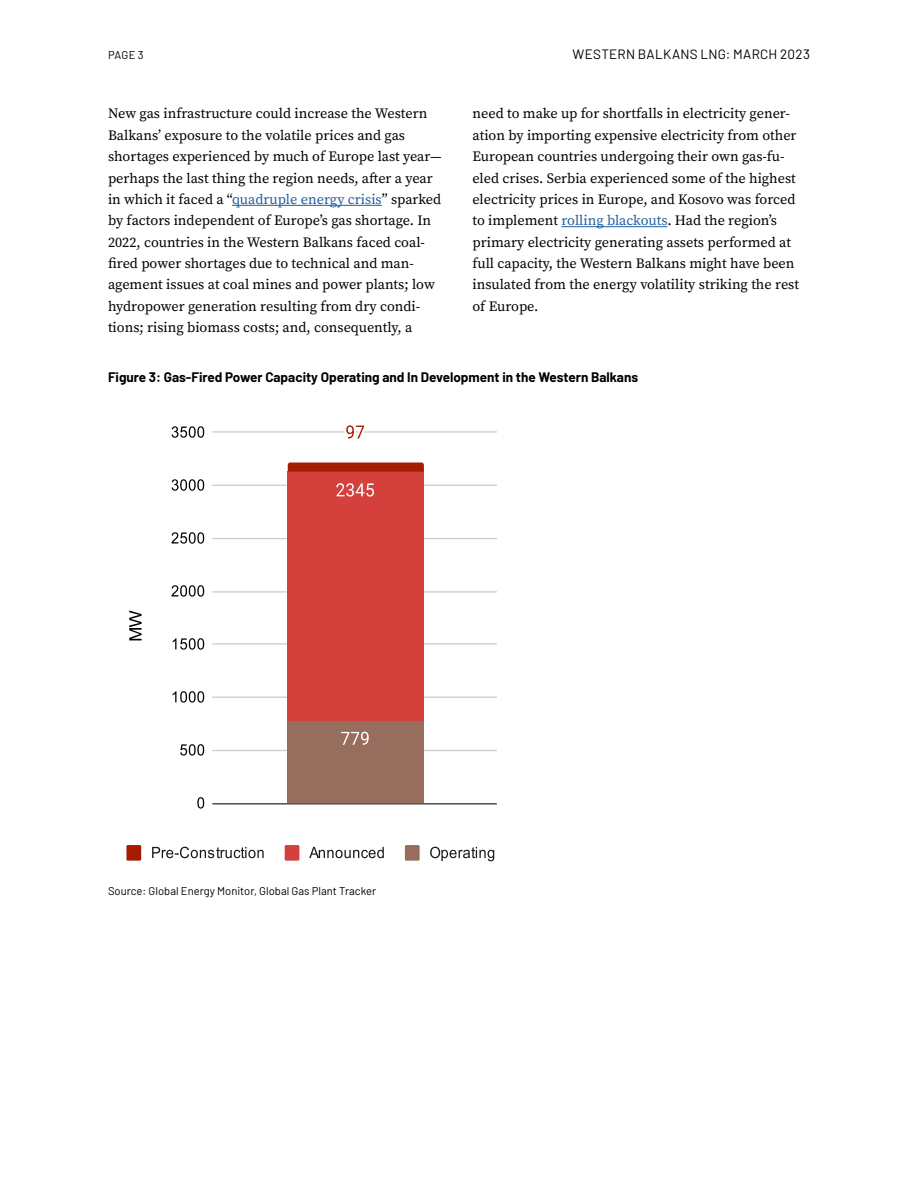
<style>
.page{position:relative;width:918px;height:1188px;background:#fff}
.page>*{position:absolute;margin:0;border:0;box-sizing:border-box;transform-origin:0 0}
.t1{font:14.25px/21.3px "Source Serif Pro";color:#000}
.t2{font:700 13.5px "Barlow";color:#000}
.t3{font:13.5px "Barlow";letter-spacing:.02em;color:#000}
.t4{font:11.25px "Barlow";color:#000}
.s1{color:#215e9e}
</style>
<div class="page">
<hr style="left:232px;top:205px;width:150px;height:1px;background:#215e9e">
<hr style="left:561px;top:226px;width:106px;height:1px;background:#215e9e">
<hr style="left:212px;top:803px;width:285px;height:1px;background:#333">
<hr style="left:212px;top:750px;width:285px;height:1px;background:#ccc">
<hr style="left:212px;top:697px;width:285px;height:1px;background:#ccc">
<hr style="left:212px;top:643px;width:285px;height:2px;background:#ccc">
<hr style="left:212px;top:591px;width:285px;height:2px;background:#ccc">
<hr style="left:212px;top:538px;width:285px;height:1px;background:#ccc">
<hr style="left:212px;top:485px;width:285px;height:1px;background:#ccc">
<hr style="left:212px;top:431px;width:285px;height:2px;background:#ccc">
<div style="left:288px;top:721px;width:136px;height:82px;background:#976e5d"></div>
<div style="left:288px;top:472px;width:136px;height:249px;background:#d4403b"></div>
<svg style="left:341px;top:731px;width:28px;height:14px"></svg>
<svg style="left:288px;top:463px;width:136px;height:34px"></svg>
<svg style="left:342px;top:425px;width:27px;height:14px"></svg>
<svg style="left:129px;top:611px;width:13px;height:29px"></svg>
<svg style="left:197px;top:797px;width:7px;height:12px"></svg>
<svg style="left:180px;top:744px;width:24px;height:12px"></svg>
<svg style="left:173px;top:691px;width:31px;height:12px"></svg>
<svg style="left:173px;top:638px;width:31px;height:12px"></svg>
<svg style="left:171px;top:585px;width:33px;height:12px"></svg>
<svg style="left:171px;top:532px;width:33px;height:12px"></svg>
<svg style="left:172px;top:479px;width:32px;height:12px"></svg>
<svg style="left:172px;top:426px;width:32px;height:12px"></svg>
<div style="left:126px;top:845px;width:15px;height:16px;background:#a61c00"></div>
<svg style="left:152px;top:847px;width:112px;height:11px"></svg>
<div style="left:285px;top:845px;width:14px;height:16px;background:#d4403b"></div>
<svg style="left:309px;top:847px;width:75px;height:11px"></svg>
<div style="left:405px;top:845px;width:15px;height:16px;background:#976e5d"></div>
<svg style="left:430px;top:847px;width:64px;height:14px"></svg>
<p class="t4" style="left:108px;top:46px;width:37px">PAGE 3</p>
<p class="t3" style="left:573px;top:44px;width:239px">WESTERN BALKANS LNG: MARCH 2023</p>
<p class="t1" style="left:108px;top:104px;width:335px">New gas infrastructure could increase the Western Balkans’ exposure to the volatile prices and gas shortages experienced by much of Europe last year— perhaps the last thing the region needs, after a year in which it faced a “<span class="s1">quadruple energy crisis</span>” sparked by factors independent of Europe’s gas shortage. In 2022, countries in the Western Balkans faced coal&shy;fired power shortages due to technical and man&shy;agement issues at coal mines and power plants; low hydropower generation resulting from dry condi&shy;tions; rising biomass costs; and, consequently, a</p>
<p class="t1" style="left:472px;top:104px;width:328px">need to make up for shortfalls in electricity gener&shy;ation by importing expensive electricity from other European countries undergoing their own gas-fu&shy;eled crises. Serbia experienced some of the highest electricity prices in Europe, and Kosovo was forced to implement <span class="s1">rolling blackouts</span>. Had the region’s primary electricity generating assets performed at full capacity, the Western Balkans might have been insulated from the energy volatility striking the rest of Europe.</p>
<p class="t2" style="left:108px;top:367px;width:532px">Figure 3: Gas-Fired Power Capacity Operating and In Development in the Western Balkans</p>
<p class="t4" style="left:108px;top:883px;width:270px">Source: Global Energy Monitor, Global Gas Plant Tracker</p>
</div>
